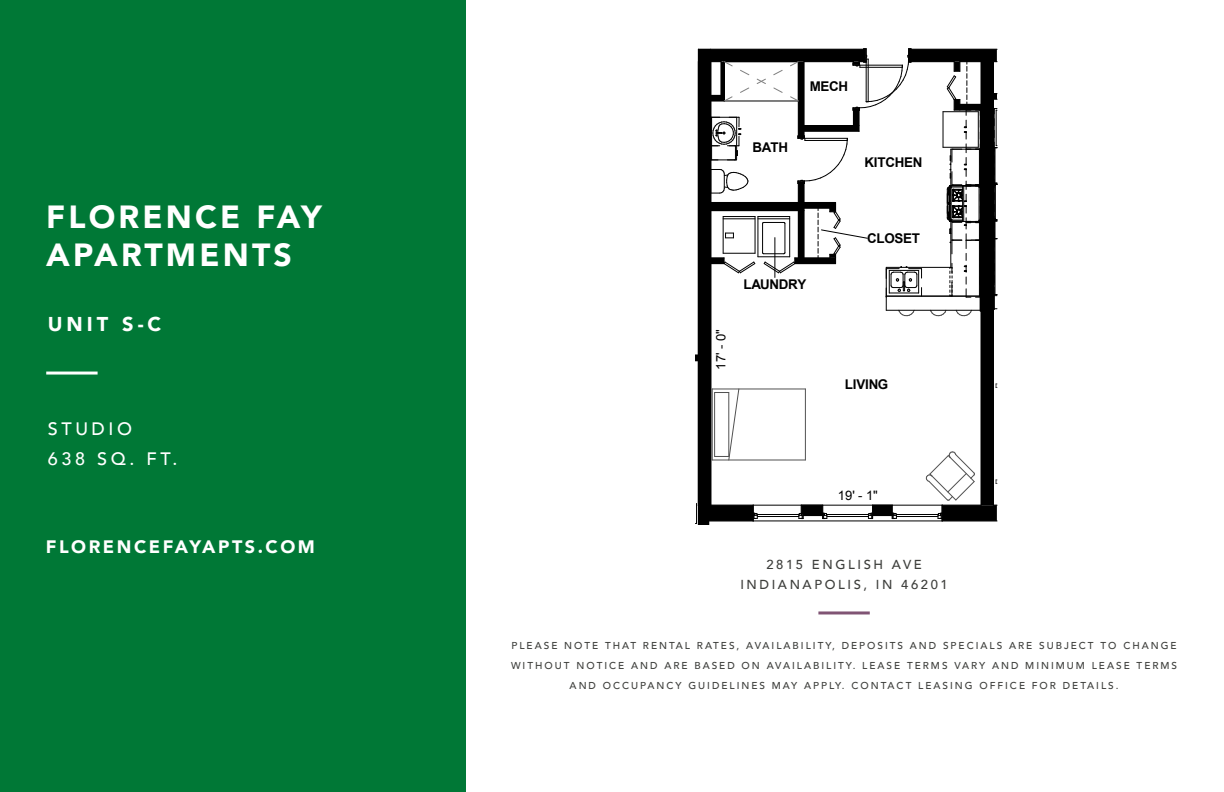
<style>
.page{position:relative;width:1224px;height:792px;background:#fff}
.page>*{position:absolute;margin:0;border:0;box-sizing:border-box;transform-origin:0 0}
.t1{font:900 32px/38.4px "Avenir";letter-spacing:.1em;color:#fff}
.t2{font:900 20px "Avenir";color:#fff}
.t3{font:900 18px "Avenir";letter-spacing:.14em;color:#fff}
.t4{font:500 18px/30px "Avenir";letter-spacing:.2em;color:#fff}
.t5{font:700 14.8px/17.6px "Arial";color:#000;text-align:center}
.t6{font:700 13.4px "Arial";letter-spacing:-.025em;color:#000}
.t7{font:500 13px/20px "Avenir";letter-spacing:.2em;color:#3d3e3b;text-align:center}
.t8{font:13px "Arial";color:#000}
.t9{font:500 10px/20px "Avenir";letter-spacing:.2em;color:#3d3e3b;text-align:center}
</style>
<div class="page">
<div style="left:0;top:0;width:466px;height:792px;background:#007836"></div>
<hr style="left:46px;top:372px;width:52px;height:3px;background:#fff">
<hr style="left:818px;top:611px;width:52px;height:3px;background:#805474">
<div style="left:981px;top:62px;width:12px;height:443px;background:#000"></div>
<div style="left:698px;top:62px;width:13px;height:443px;background:#000"></div>
<svg style="left:695px;top:354px;width:3px;height:7px"></svg>
<hr style="left:993px;top:99px;width:1px;height:406px;background:#000">
<svg style="left:695px;top:384px;width:302px;height:141px"></svg>
<hr style="left:710px;top:211px;width:1px;height:294px;background:#000">
<svg style="left:698px;top:48px;width:299px;height:268px"></svg>
<hr style="left:775px;top:238px;width:1px;height:39px;background:#000">
<div style="left:838px;top:489px;width:40px;height:14px;background:#fff"></div>
<h1 class="t1" style="left:46px;top:197px;width:277px">FLORENCE FAY<br>APARTMENTS</h1>
<p class="t2" style="left:48px;top:307px;width:115px">UNIT S-C</p>
<p class="t4" style="left:48px;top:413px;width:131px">STUDIO<br>638 SQ. FT.</p>
<h3 class="t3" style="left:46px;top:532px;width:271px">FLORENCEFAYAPTS.COM</h3>
<p class="t6" style="left:752px;top:138px;width:37px">BATH</p>
<p class="t6" style="left:810px;top:77px;width:40px">MECH</p>
<p class="t6" style="left:865px;top:154px;width:59px">KITCHEN</p>
<p class="t8" style="left:712px;top:370px;width:42px;rotate:-90deg">17' - 0"</p>
<p class="t6" style="left:743px;top:276px;width:64px">LAUNDRY</p>
<p class="t6" style="left:867px;top:229px;width:54px">CLOSET</p>
<p class="t6" style="left:845px;top:375px;width:45px">LIVING</p>
<p class="t8" style="left:838px;top:487px;width:41px">19' - 1"</p>
<h3 class="t7" style="left:740px;top:554px;width:209px">2815 ENGLISH AVE<br>INDIANAPOLIS, IN 46201</h3>
<p class="t9" style="left:511px;top:635px;width:668px">PLEASE NOTE THAT RENTAL RATES, AVAILABILITY, DEPOSITS AND SPECIALS ARE SUBJECT TO CHANGE<br>WITHOUT NOTICE AND ARE BASED ON AVAILABILITY. LEASE TERMS VARY AND MINIMUM LEASE TERMS<br>AND OCCUPANCY GUIDELINES MAY APPLY. CONTACT LEASING OFFICE FOR DETAILS.</p>
<p class="t5" style="left:760px;top:640px;width:174px">LAYOUT - STUDIO C<br>STUDIO/1 BATH (638 SF)<br>UNITS: 174, 242</p>
</div>
